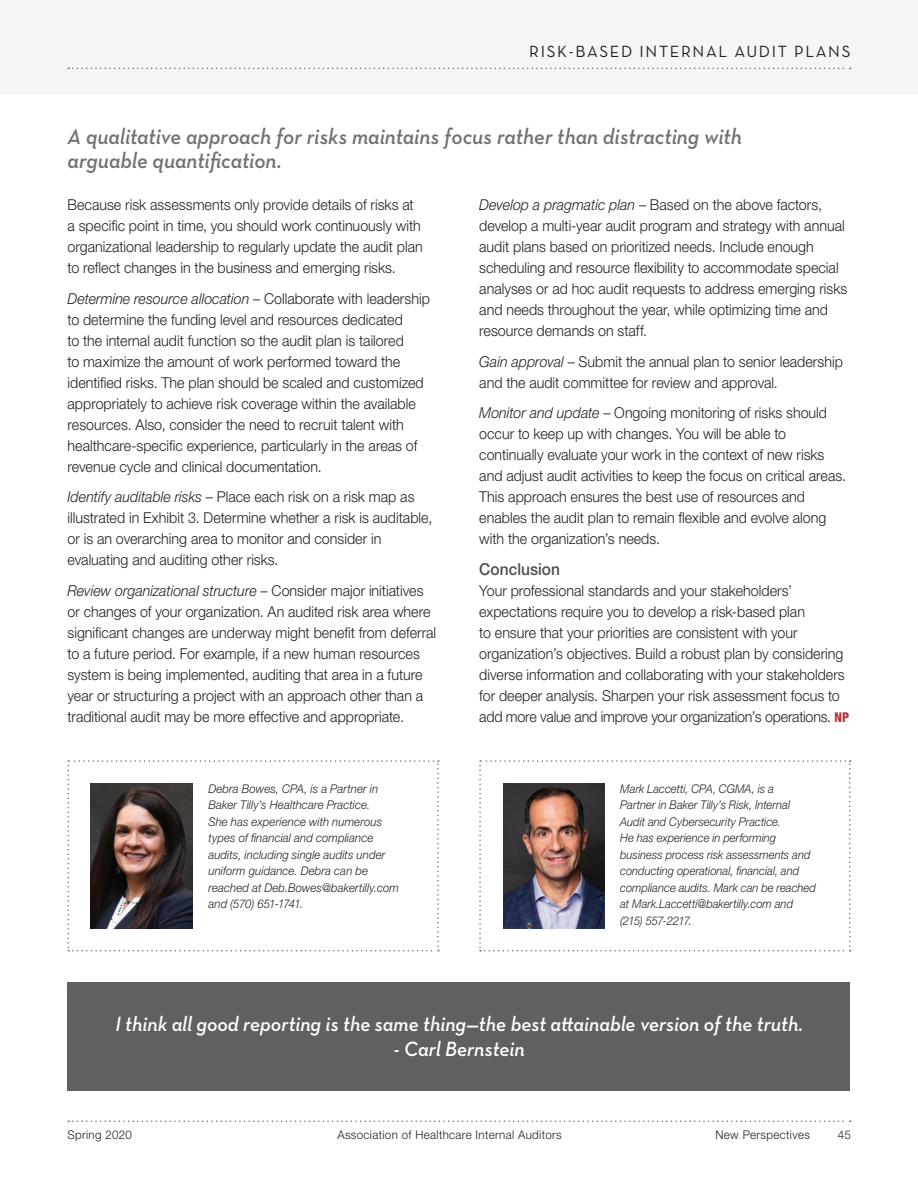
<style>
.page{position:relative;width:918px;height:1188px;background:#fff}
.page>*{position:absolute;margin:0;border:0;box-sizing:border-box;transform-origin:0 0}
.PULL_QUOTE_2_66{font:italic 600 22.5px/24px "Neutraface Text";color:#717074;scale:.95 1}
.PULL_QUOTE_2_66-2{font:italic 600 21px "Neutraface Text";color:#fff;scale:.95 1}
.FEATURE_D{font:16.5px "Neutraface Text";letter-spacing:.1em;color:#231f20}
.SUB_TITLE_11PT_S2{font:500 16.5px "Helvetica Neue";letter-spacing:.005em;color:#4e4e4f;scale:.94 1}
.Story_2_14L{font:300 15px/21px "Helvetica Neue";color:#231f20;scale:.95 1}
.Author_Bio_in_Box{font:italic 300 12px/16.5px "Helvetica Neue";letter-spacing:.005em;color:#231f20;scale:.93 1}
.Author_Bio_in_Box-2{font:italic 300 12px/16.5px "Helvetica Neue";letter-spacing:.005em;color:#231f20;scale:.95 1}
.t1{font:300 12px "Helvetica Neue";letter-spacing:.03em;color:#231f20;scale:.96 1}
.s1{font-style:italic}
.s2{font-weight:800;font-stretch:condensed;font-size:13.5px;color:#b23239}
</style>
<div class="page">
<svg style="left:68px;top:1120px;width:783px;height:2px"></svg>
<div style="left:0;top:0;width:918px;height:95px;background:#f4f5f5"></div>
<div style="left:68px;top:983px;width:782px;height:108px;background:#615f60"></div>
<svg style="left:68px;top:68px;width:783px;height:1px"></svg>
<svg style="left:68px;top:760px;width:371px;height:191px"></svg>
<svg style="left:479px;top:760px;width:372px;height:191px"></svg>
<p class="FEATURE_D" style="left:529px;top:41px;width:323px">RISK-BASED INTERNAL AUDIT PLANS</p>
<p class="PULL_QUOTE_2_66" style="left:68px;top:124px;width:711px">A qualitative approach for risks maintains focus rather than distracting with arguable quantification.</p>
<p class="Story_2_14L" style="left:68px;top:194px;width:376px">Because risk assessments only provide details of risks at a specific point in time, you should work continuously with organizational leadership to regularly update the audit plan to reflect changes in the business and emerging risks.</p>
<p class="Story_2_14L" style="left:68px;top:288px;width:383px"><span class="s1">Determine resource allocation</span> – Collaborate with leadership to determine the funding level and resources dedicated<br>to the internal audit function so the audit plan is tailored<br>to maximize the amount of work performed toward the identified risks. The plan should be scaled and customized appropriately to achieve risk coverage within the available resources. Also, consider the need to recruit talent with healthcare-specific experience, particularly in the areas of revenue cycle and clinical documentation.</p>
<p class="Story_2_14L" style="left:68px;top:486px;width:386px"><span class="s1">Identify auditable risks</span> – Place each risk on a risk map as illustrated in Exhibit 3. Determine whether a risk is auditable, or is an overarching area to monitor and consider in evaluating and auditing other risks.</p>
<p class="Story_2_14L" style="left:68px;top:580px;width:390px"><span class="s1">Review organizational structure</span> – Consider major initiatives or changes of your organization. An audited risk area where significant changes are underway might benefit from deferral to a future period. For example, if a new human resources system is being implemented, auditing that area in a future year or structuring a project with an approach other than a traditional audit may be more effective and appropriate.</p>
<p class="Story_2_14L" style="left:479px;top:194px;width:389px"><span class="s1">Develop a pragmatic plan</span> – Based on the above factors, develop a multi-year audit program and strategy with annual audit plans based on prioritized needs. Include enough scheduling and resource flexibility to accommodate special analyses or ad hoc audit requests to address emerging risks and needs throughout the year, while optimizing time and resource demands on staff.</p>
<p class="Story_2_14L" style="left:479px;top:351px;width:384px"><span class="s1">Gain approval</span> – Submit the annual plan to senior leadership and the audit committee for review and approval.</p>
<p class="Story_2_14L" style="left:479px;top:402px;width:388px"><span class="s1">Monitor and update</span> – Ongoing monitoring of risks should occur to keep up with changes. You will be able to continually evaluate your work in the context of new risks and adjust audit activities to keep the focus on critical areas.<br>This approach ensures the best use of resources and enables the audit plan to remain flexible and evolve along with the organization’s needs.</p>
<p class="SUB_TITLE_11PT_S2" style="left:479px;top:559px;width:87px">Conclusion</p>
<p class="Story_2_14L" style="left:479px;top:580px;width:391px">Your professional standards and your stakeholders’ expectations require you to develop a risk-based plan<br>to ensure that your priorities are consistent with your organization’s objectives. Build a robust plan by considering diverse information and collaborating with your stakeholders for deeper analysis. Sharpen your risk assessment focus to add more value and improve your organization’s operations. <span class="s2">NP</span></p>
<p class="Author_Bio_in_Box-2" style="left:208px;top:780px;width:202px">Debra Bowes, CPA, is a Partner in Baker Tilly’s Healthcare Practice.<br>She has experience with numerous types of financial and compliance audits, including single audits under uniform guidance. Debra can be reached at Deb.Bowes@bakertilly.com and (570) 651-1741.</p>
<p class="Author_Bio_in_Box" style="left:620px;top:780px;width:212px">Mark Laccetti, CPA, CGMA, is a<br>Partner in Baker Tilly’s Risk, Internal Audit and Cybersecurity Practice.<br>He has experience in performing business process risk assessments and conducting operational, financial, and compliance audits. Mark can be reached at Mark.Laccetti@bakertilly.com and (215) 557-2217.</p>
<p class="PULL_QUOTE_2_66-2" style="left:116px;top:1010px;width:725px">I think all good reporting is the same thing—the best attainable version of the truth.</p>
<p class="PULL_QUOTE_2_66-2" style="left:394px;top:1036px;width:139px">- Carl Bernstein</p>
<p class="t1" style="left:68px;top:1128px;width:69px">Spring 2020</p>
<p class="t1" style="left:337px;top:1128px;width:235px">Association of Healthcare Internal Auditors</p>
<p class="t1" style="left:716px;top:1128px;width:100px">New Perspectives</p>
<p class="t1" style="left:838px;top:1128px;width:15px">45</p>
</div>
